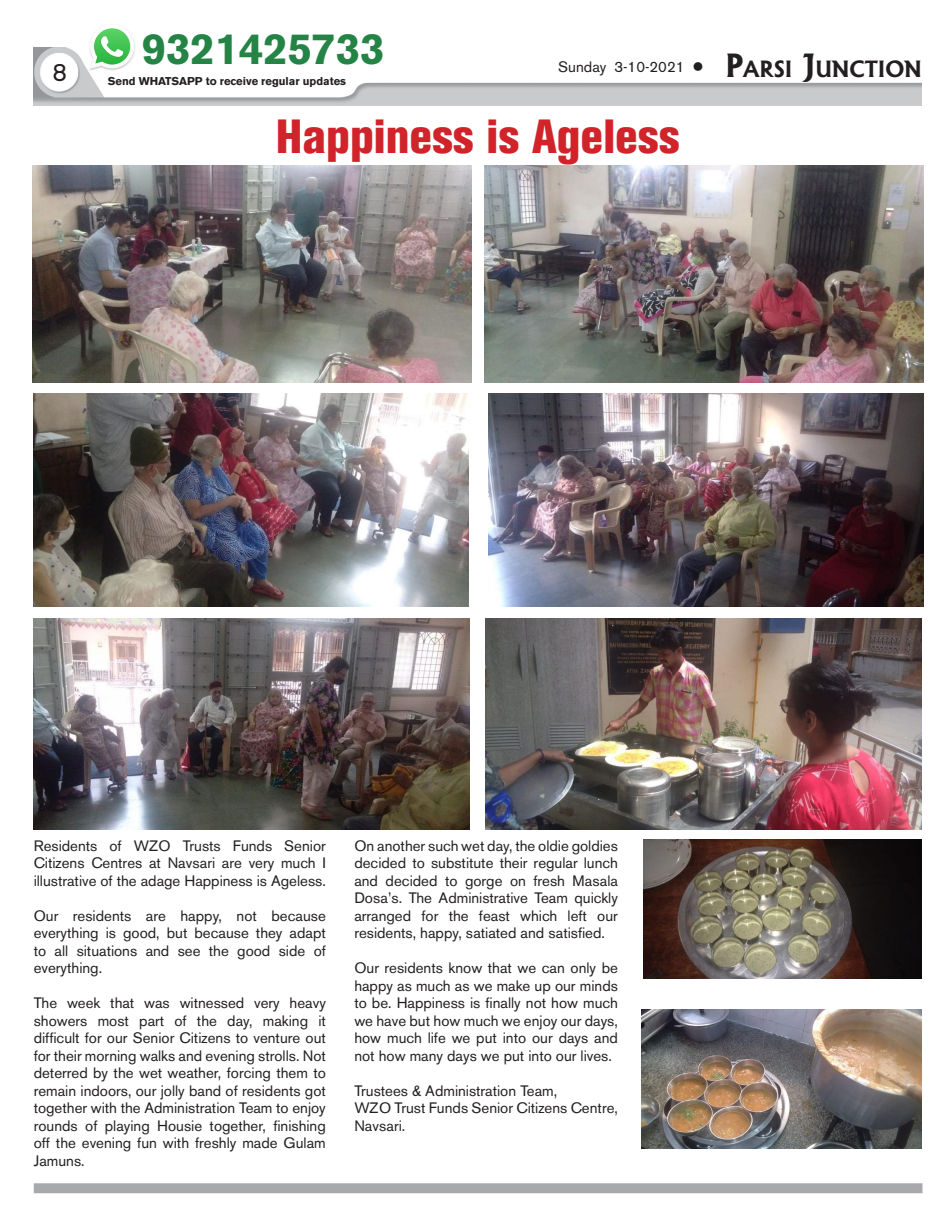
<style>
.page{position:relative;width:945px;height:1215px;background:#fff}
.page>*{position:absolute;margin:0;border:0;box-sizing:border-box;transform-origin:0 0}
.t1{font:800 condensed 47.5px "Akzidenz Grotesk BE";color:#d1232a}
.t2{font:700 43.38px "Akzidenz Grotesk BE";color:#238446}
.t3{font:25px "Akzidenz Grotesk BE";color:#231f20}
.t4{font:15px/17.5px "Akzidenz Grotesk BE";color:#231f20;text-align:justify}
.t5{font:700 11.25px "Akzidenz Grotesk BE";color:#231f20}
.s1{font-family:"Albertus";font-weight:700;font-size:30.62px}
.s2{font-family:"Albertus";font-weight:700;font-size:21.5px}
</style>
<div class="page">
<img style="left:34px;top:48px;width:887px;height:58px">
<div style="left:34px;top:1183px;width:888px;height:10px;background:#a8a9ad"></div>
<img style="left:86px;top:48px;width:52px;height:25px">
<img style="left:89px;top:42px;width:46px;height:28px">
<svg style="left:90px;top:28px;width:44px;height:41px"></svg>
<img style="left:33px;top:165px;width:438px;height:217px">
<img style="left:34px;top:393px;width:435px;height:213px">
<img style="left:488px;top:393px;width:435px;height:213px">
<img style="left:644px;top:840px;width:277px;height:138px">
<img style="left:485px;top:165px;width:438px;height:217px">
<img style="left:34px;top:619px;width:436px;height:211px">
<img style="left:642px;top:1009px;width:280px;height:140px">
<img style="left:485px;top:619px;width:436px;height:211px">
<h3 class="t3" style="left:53px;top:58px;width:16px">8</h3>
<h2 class="t2" style="left:142px;top:24px;width:244px">9321425733</h2>
<p class="t5" style="left:108px;top:75px;width:240px">Send WHATSAPP to receive regular updates</p>
<p class="t4" style="left:558px;top:58px;width:365px">Sunday 3-10-2021 ● <span class="s1">P</span><span class="s2">ARSI</span> <span class="s1">J</span><span class="s2">UNCTION</span></p>
<h1 class="t1" style="left:276px;top:109px;width:405px">Happiness is Ageless</h1>
<p class="t4" style="left:34px;top:837px;width:294px">Residents of WZO Trusts Funds Senior Citizens Centres at Navsari are very much I illustrative of the adage Happiness is Ageless.</p>
<p class="t4" style="left:34px;top:907px;width:294px">Our residents are happy, not because everything is good, but because they adapt to all situations and see the good side of everything.</p>
<p class="t4" style="left:34px;top:994px;width:294px">The week that was witnessed very heavy showers most part of the day, making it difficult for our Senior Citizens to venture out for their morning walks and evening strolls. Not deterred by the wet weather, forcing them to remain indoors, our jolly band of residents got together with the Administration Team to enjoy rounds of playing Housie together, finishing off the evening fun with freshly made Gulam Jamuns.</p>
<p class="t4" style="left:354px;top:837px;width:265px">On another such wet day, the oldie goldies decided to substitute their regular lunch and decided to gorge on fresh Masala Dosa’s. The Administrative Team quickly arranged for the feast which left our residents, happy, satiated and satisfied.</p>
<p class="t4" style="left:354px;top:959px;width:265px">Our residents know that we can only be happy as much as we make up our minds to be. Happiness is finally not how much we have but how much we enjoy our days, how much life we put into our days and not how many days we put into our lives.</p>
<p class="t4" style="left:354px;top:1082px;width:265px;text-align:left">Trustees &amp; Administration Team,<br>WZO Trust Funds Senior Citizens Centre,<br>Navsari.</p>
</div>
